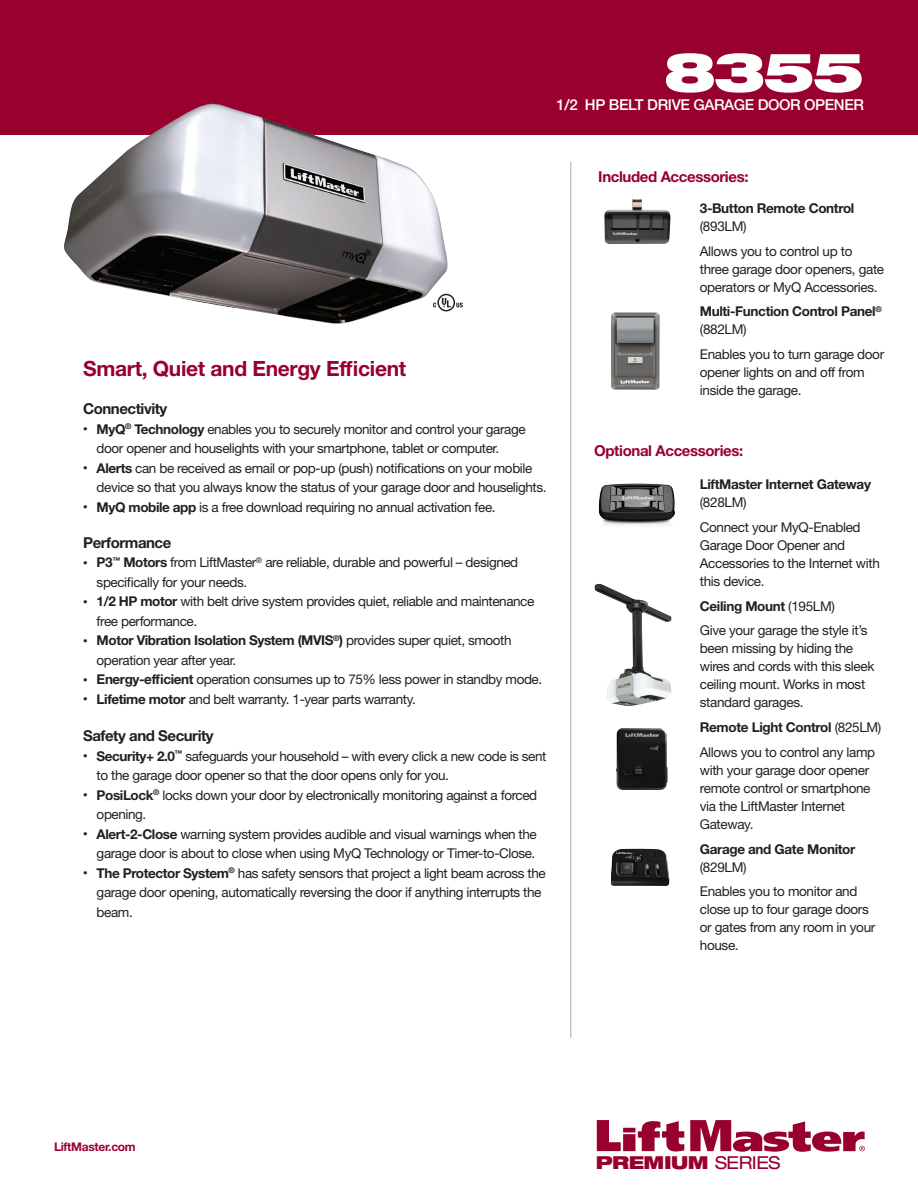
<style>
.page{position:relative;width:918px;height:1188px;background:#fff}
.page>*{position:absolute;margin:0;border:0;box-sizing:border-box;transform-origin:0 0}
.t1{font:900 expanded 54px "Helvetica Neue LT Std";color:#fff}
.t2{font:700 21px "Helvetica Neue LT Std";letter-spacing:-.015em;color:#98012d}
.t3{font:900 expanded 17.85px "Helvetica Neue LT Std";letter-spacing:-.025em;color:#98012d}
.t4{font:700 15px "Helvetica Neue LT Std";letter-spacing:-.025em;color:#98012d}
.t5{font:700 15px "Helvetica Neue LT Std";letter-spacing:-.03em;color:#231f20}
.t6{font:500 15px "Helvetica Neue LT Std";letter-spacing:-.025em;color:#fff}
.t7{font:13.5px/18px "Helvetica Neue LT Std";letter-spacing:-.03em;color:#231f20}
.t8{font:700 13.5px/18px "Helvetica Neue LT Std";letter-spacing:-.025em;color:#231f20}
.t9{font:700 12px "Helvetica Neue LT Std";letter-spacing:-.025em;color:#98012d}
.s1{font-size:9px}
.s2{font-weight:700}
.s3{font-weight:400}
</style>
<div class="page">
<div style="left:0;top:0;width:918px;height:135px;background:#98012d"></div>
<svg style="left:597px;top:1120px;width:87px;height:32px"></svg>
<svg style="left:690px;top:1120px;width:175px;height:32px"></svg>
<hr style="left:570px;top:162px;width:1px;height:876px;background:#a8a9ad">
<img style="left:611px;top:313px;width:49px;height:77px">
<img style="left:604px;top:195px;width:66px;height:49px">
<img style="left:64px;top:104px;width:385px;height:220px">
<svg style="left:433px;top:294px;width:30px;height:17px"></svg>
<img style="left:599px;top:483px;width:76px;height:42px">
<img style="left:595px;top:584px;width:77px;height:122px">
<img style="left:611px;top:849px;width:59px;height:37px">
<img style="left:616px;top:728px;width:52px;height:62px">
<h1 class="t1" style="left:664px;top:37px;width:202px">8355</h1>
<p class="t6" style="left:557px;top:95px;width:309px">1/2 HP BELT DRIVE GARAGE DOOR OPENER</p>
<h2 class="t2" style="left:83px;top:356px;width:325px">Smart, Quiet and Energy Efficient</h2>
<p class="t5" style="left:83px;top:400px;width:86px">Connectivity</p>
<p class="t7" style="left:97px;top:419px;width:430px;line-height:19.5px;text-indent:-13px"><span class="s1">•</span> <span class="s2">MyQ</span><sup>®</sup> <span class="s2">Technology</span> enables you to securely monitor and control your garage door opener and houselights with your smartphone, tablet or computer.</p>
<p class="t7" style="left:97px;top:458px;width:451px;line-height:19.5px;text-indent:-14px"><span class="s1">•</span> <span class="s2">Alerts</span> can be received as email or pop-up (push) notifications on your mobile device so that you always know the status of your garage door and houselights.</p>
<p class="t7" style="left:83px;top:498px;width:414px"><span class="s1">•</span> <span class="s2">MyQ mobile app</span> is a free download requiring no annual activation fee.</p>
<p class="t5" style="left:83px;top:533px;width:90px">Performance</p>
<p class="t7" style="left:97px;top:552px;width:423px;line-height:19.5px;text-indent:-14px"><span class="s1">•</span> <span class="s2">P3</span><sup>™</sup> <span class="s2">Motors</span> from LiftMaster<sup>®</sup> are reliable, durable and powerful – designed specifically for your needs.</p>
<p class="t7" style="left:97px;top:591px;width:439px;line-height:19.5px;text-indent:-14px"><span class="s1">•</span> <span class="s2">1/2 HP motor</span> with belt drive system provides quiet, reliable and maintenance free performance.</p>
<p class="t7" style="left:97px;top:630px;width:416px;line-height:19.5px;text-indent:-13px"><span class="s1">•</span> <span class="s2">Motor Vibration Isolation System (MVIS</span><sup>®</sup><span class="s2">)</span> provides super quiet, smooth operation year after year.</p>
<p class="t7" style="left:83px;top:670px;width:461px"><span class="s1">•</span> <span class="s2">Energy-efficient</span> operation consumes up to 75% less power in standby mode.</p>
<p class="t7" style="left:83px;top:690px;width:334px"><span class="s1">•</span> <span class="s2">Lifetime motor</span> and belt warranty. 1-year parts warranty.</p>
<p class="t5" style="left:83px;top:727px;width:132px">Safety and Security</p>
<p class="t7" style="left:97px;top:746px;width:451px;line-height:19.5px;text-indent:-14px"><span class="s1">•</span> <span class="s2">Security+ 2.0</span><sup>™</sup> safeguards your household – with every click a new code is sent to the garage door opener so that the door opens only for you.</p>
<p class="t7" style="left:97px;top:785px;width:442px;line-height:19.5px;text-indent:-13px"><span class="s1">•</span> <span class="s2">PosiLock</span><sup>®</sup> locks down your door by electronically monitoring against a forced opening.</p>
<p class="t7" style="left:83px;top:824px;width:455px;line-height:19.5px;text-align:right"><span class="s1">•</span> <span class="s2">Alert-2-Close</span> warning system provides audible and visual warnings when the garage door is about to close when using MyQ Technology or Timer-to-Close.</p>
<p class="t7" style="left:97px;top:863px;width:451px;line-height:19.5px;text-indent:-13px"><span class="s1">•</span> <span class="s2">The Protector System</span><sup>®</sup> has safety sensors that project a light beam across the garage door opening, automatically reversing the door if anything interrupts the beam.</p>
<p class="t4" style="left:598px;top:167px;width:152px">Included Accessories:</p>
<p class="t8" style="left:700px;top:199px;width:156px">3-Button Remote Control</p>
<p class="t7" style="left:700px;top:214px;width:154px;line-height:24.8px">(893LM)<br>Allows you to control up to</p>
<p class="t7" style="left:700px;top:260px;width:186px">three garage door openers, gate operators or MyQ Accessories.</p>
<p class="t8" style="left:700px;top:302px;width:183px">Multi-Function Control Panel<sup>® </sup><span class="s3">(882LM)</span></p>
<p class="t7" style="left:700px;top:345px;width:186px">Enables you to turn garage door opener lights on and off from inside the garage.</p>
<p class="t4" style="left:594px;top:442px;width:151px">Optional Accessories:</p>
<p class="t8" style="left:700px;top:475px;width:173px">LiftMaster Internet Gateway</p>
<p class="t7" style="left:700px;top:490px;width:162px;line-height:24.8px">(828LM)<br>Connect your MyQ-Enabled</p>
<p class="t7" style="left:700px;top:536px;width:182px">Garage Door Opener and<br>Accessories to the Internet with this device.</p>
<p class="t7" style="left:700px;top:593px;width:169px;line-height:24.8px"><span class="s2">Ceiling Mount</span> (195LM)<br>Give your garage the style it’s</p>
<p class="t7" style="left:700px;top:639px;width:176px">been missing by hiding the wires and cords with this sleek ceiling mount. Works in most standard garages.</p>
<p class="t7" style="left:700px;top:715px;width:183px;line-height:24.8px"><span class="s2">Remote Light Control</span> (825LM)<br>Allows you to control any lamp</p>
<p class="t7" style="left:700px;top:761px;width:172px">with your garage door opener remote control or smartphone via the LiftMaster Internet<br>Gateway.</p>
<p class="t8" style="left:700px;top:839px;width:157px">Garage and Gate Monitor</p>
<p class="t7" style="left:700px;top:854px;width:159px;line-height:24.8px">(829LM)<br>Enables you to monitor and</p>
<p class="t7" style="left:700px;top:900px;width:177px">close up to four garage doors or gates from any room in your house.</p>
<p class="t9" style="left:54px;top:1139px;width:83px">LiftMaster.com</p>
<h3 class="t3" style="left:596px;top:1151px;width:186px">PREMIUM <span class="s3">SERIES</span></h3>
</div>
